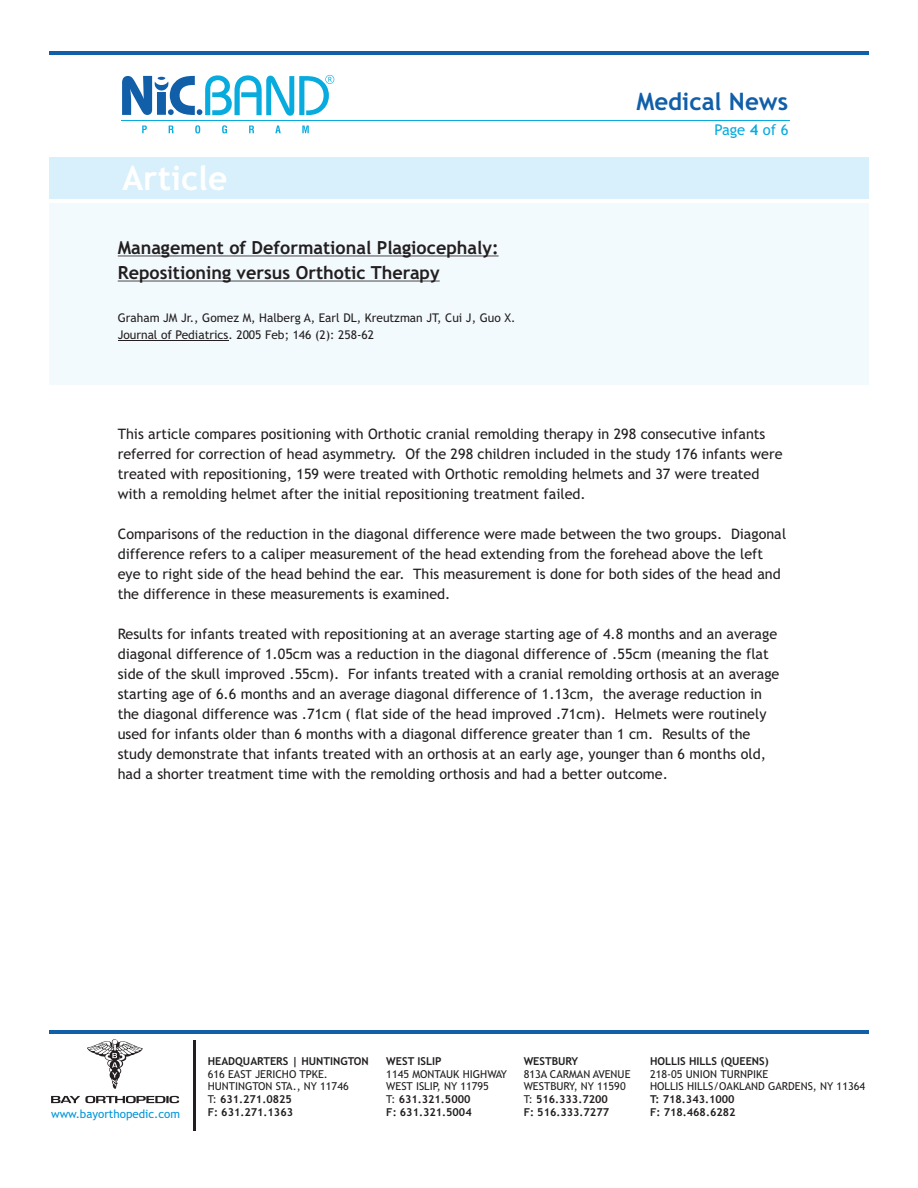
<style>
.page{position:relative;width:918px;height:1188px;background:#fff}
.page>*{position:absolute;margin:0;border:0;box-sizing:border-box;transform-origin:0 0}
.t1{font:700 33.6px "Trebuchet MS";color:#fff}
.t2{font:700 24.15px "Trebuchet MS";color:#115fa8}
.t3{font:700 18px/25px "Trebuchet MS";color:#231f20}
.t4{font:14.85px "Trebuchet MS";color:#08abdd}
.t5{font:14.4px/20.1px "Trebuchet MS";color:#231f20}
.t6{font:12px/16.6px "Trebuchet MS";color:#231f20}
.t7{font:11.55px "Trebuchet MS";color:#0095d9}
.t8{font:10.95px/12.6px "Trebuchet MS";color:#231f20}
.t9{font:700 10.95px/12.6px "Trebuchet MS";color:#231f20}
.s1{font-weight:700}
</style>
<div class="page">
<div style="left:49px;top:203px;width:820px;height:182px;background:#f3fafe"></div>
<hr style="left:49px;top:1031px;width:820px;height:3px;background:#115fa8">
<hr style="left:193px;top:1040px;width:2px;height:91px;background:#231f20">
<hr style="left:49px;top:52px;width:820px;height:3px;background:#115fa8">
<svg style="left:142px;top:125px;width:167px;height:8px"></svg>
<hr style="left:121px;top:120px;width:669px;height:1px;background:#08abdd">
<svg style="left:122px;top:75px;width:212px;height:41px"></svg>
<svg style="left:51px;top:1096px;width:128px;height:7px"></svg>
<svg style="left:87px;top:1039px;width:56px;height:50px"></svg>
<hr style="left:118px;top:256px;width:381px;height:1px;background:#231f20">
<hr style="left:118px;top:281px;width:322px;height:1px;background:#231f20">
<hr style="left:118px;top:340px;width:110px;height:1px;background:#231f20">
<h2 class="t2" style="left:636px;top:93px;width:153px">Medical News</h2>
<h1 class="t1" style="left:122px;top:165px;width:107px">Article</h1>
<p class="t3" style="left:118px;top:237px;width:382px">Management of Deformational Plagiocephaly:<br>Repositioning versus Orthotic Therapy</p>
<p class="t6" style="left:118px;top:311px;width:399px">Graham JM Jr., Gomez M, Halberg A, Earl DL, Kreutzman JT, Cui J, Guo X.<br>Journal of Pediatrics. 2005 Feb; 146 (2): 258-62</p>
<p class="t4" style="left:714px;top:124px;width:76px">Page <span class="s1">4</span> of 6</p>
<p class="t5" style="left:118px;top:425px;width:666px">This article compares positioning with Orthotic cranial remolding therapy in 298 consecutive infants referred for correction of head asymmetry. Of the 298 children included in the study 176 infants were treated with repositioning, 159 were treated with Orthotic remolding helmets and 37 were treated with a remolding helmet after the initial repositioning treatment failed.</p>
<p class="t5" style="left:118px;top:525px;width:670px">Comparisons of the reduction in the diagonal difference were made between the two groups. Diagonal difference refers to a caliper measurement of the head extending from the forehead above the left eye to right side of the head behind the ear. This measurement is done for both sides of the head and the difference in these measurements is examined.</p>
<p class="t5" style="left:118px;top:625px;width:663px">Results for infants treated with repositioning at an average starting age of 4.8 months and an average diagonal difference of 1.05cm was a reduction in the diagonal difference of .55cm (meaning the flat side of the skull improved .55cm). For infants treated with a cranial remolding orthosis at an average starting age of 6.6 months and an average diagonal difference of 1.13cm, the average reduction in the diagonal difference was .71cm ( flat side of the head improved .71cm). Helmets were routinely used for infants older than 6 months with a diagonal difference greater than 1 cm. Results of the study demonstrate that infants treated with an orthosis at an early age, younger than 6 months old, had a shorter treatment time with the remolding orthosis and had a better outcome.</p>
<p class="t7" style="left:51px;top:1109px;width:131px">www.bayorthopedic.com</p>
<p class="t9" style="left:208px;top:1056px;width:163px">HEADQUARTERS | HUNTINGTON</p>
<p class="t8" style="left:208px;top:1068px;width:143px">616 EAST JERICHO TPKE.<br>HUNTINGTON STA., NY 11746<br>T: <span class="s1">631.271.0825<br>F: 631.271.1363</span></p>
<p class="t9" style="left:386px;top:1056px;width:57px">WEST ISLIP</p>
<p class="t8" style="left:386px;top:1068px;width:122px">1145 MONTAUK HIGHWAY<br>WEST ISLIP, NY 11795<br>T: <span class="s1">631.321.5000<br>F: 631.321.5004</span></p>
<p class="t9" style="left:524px;top:1056px;width:56px">WESTBURY</p>
<p class="t8" style="left:524px;top:1068px;width:108px">813A CARMAN AVENUE<br>WESTBURY, NY 11590<br>T: <span class="s1">516.333.7200<br>F: 516.333.7277</span></p>
<p class="t9" style="left:650px;top:1056px;width:120px">HOLLIS HILLS (QUEENS)</p>
<p class="t8" style="left:650px;top:1068px;width:217px">218-05 UNION TURNPIKE<br>HOLLIS HILLS/OAKLAND GARDENS, NY 11364</p>
<p class="t9" style="left:650px;top:1094px;width:87px">T: 718.343.1000<br>F: 718.468.6282</p>
</div>
